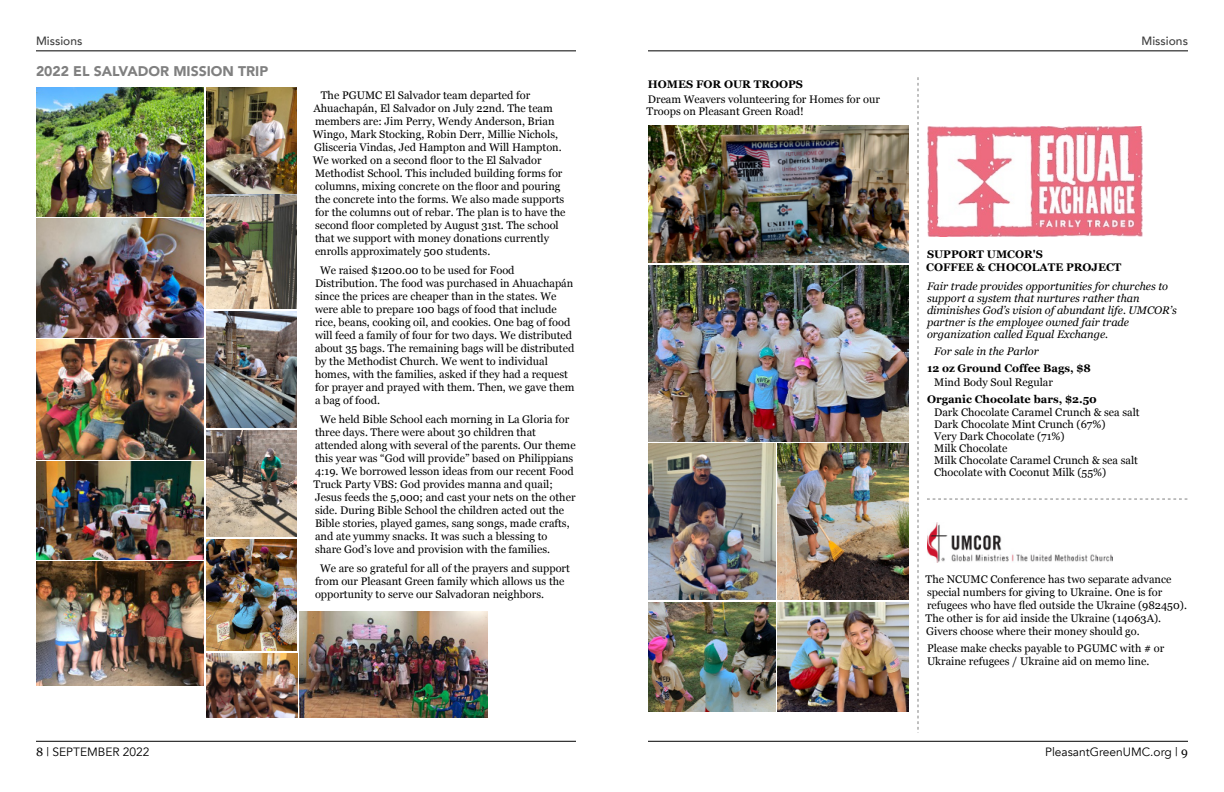
<style>
.page{position:relative;width:1224px;height:792px;background:#fff}
.page>*{position:absolute;margin:0;border:0;box-sizing:border-box;transform-origin:0 0}
.t1{font:900 14px "Avenir";color:#808080}
.t2{font:12px "Avenir";color:#000}
.t3{font:500 12px "Avenir";color:#404040}
.t4{font:11px/13px "Georgia";color:#000}
.t5{font:italic 11px/12px "Georgia";color:#000}
.t6{font:700 11px/13px "Georgia";color:#000}
.s1{font-family:"Georgia"}
</style>
<div class="page">
<hr style="left:36px;top:741px;width:540px;height:1px;background:#000">
<hr style="left:36px;top:51px;width:540px;height:1px;background:#000">
<hr style="left:648px;top:741px;width:540px;height:1px;background:#000">
<hr style="left:648px;top:51px;width:540px;height:1px;background:#000">
<img style="left:927px;top:127px;width:216px;height:109px">
<img style="left:927px;top:522px;width:186px;height:40px">
<svg style="left:918px;top:77px;width:1px;height:656px"></svg>
<svg style="left:927px;top:499px;width:261px;height:1px"></svg>
<img style="left:648px;top:126px;width:261px;height:137px">
<img style="left:36px;top:87px;width:168px;height:129px">
<img style="left:207px;top:311px;width:90px;height:117px">
<img style="left:207px;top:539px;width:90px;height:112px">
<img style="left:36px;top:218px;width:168px;height:119px">
<img style="left:206px;top:87px;width:91px;height:106px">
<img style="left:36px;top:562px;width:168px;height:123px">
<img style="left:36px;top:462px;width:168px;height:97px">
<img style="left:207px;top:430px;width:90px;height:107px">
<img style="left:207px;top:195px;width:90px;height:114px">
<img style="left:207px;top:654px;width:90px;height:63px">
<img style="left:36px;top:340px;width:168px;height:119px">
<img style="left:300px;top:611px;width:187px;height:106px">
<img style="left:778px;top:602px;width:131px;height:110px">
<img style="left:648px;top:444px;width:127px;height:156px">
<img style="left:778px;top:444px;width:131px;height:156px">
<img style="left:648px;top:265px;width:261px;height:177px">
<img style="left:648px;top:602px;width:127px;height:110px">
<p class="t3" style="left:36px;top:33px;width:48px">Missions</p>
<p class="t3" style="left:1142px;top:33px;width:48px">Missions</p>
<p class="t1" style="left:36px;top:62px;width:234px">2022 EL SALVADOR MISSION TRIP</p>
<p class="t4" style="left:313px;top:90px;width:254px;text-indent:8px">The PGUMC El Salvador team departed for Ahuachapán, El Salvador on July 22nd. The team members are: Jim Perry, Wendy Anderson, Brian Wingo, Mark Stocking, Robin Derr, Millie Nichols, Glisceria Vindas, Jed Hampton and Will Hampton.<br>We worked on a second floor to the El Salvador Methodist School. This included building forms for columns, mixing concrete on the floor and pouring the concrete into the forms. We also made supports for the columns out of rebar. The plan is to have the second floor completed by August 31st. The school that we support with money donations currently enrolls approximately 500 students.</p>
<p class="t4" style="left:315px;top:265px;width:261px;text-indent:5px">We raised $1200.00 to be used for Food Distribution. The food was purchased in Ahuachapán since the prices are cheaper than in the states. We were able to prepare 100 bags of food that include rice, beans, cooking oil, and cookies. One bag of food will feed a family of four for two days. We distributed about 35 bags. The remaining bags will be distributed by the Methodist Church. We went to individual homes, with the families, asked if they had a request for prayer and prayed with them. Then, we gave them a bag of food.</p>
<p class="t4" style="left:314px;top:414px;width:264px;text-indent:6px">We held Bible School each morning in La Gloria for three days. There were about 30 children that attended along with several of the parents. Our theme this year was “God will provide” based on Philippians 4:19. We borrowed lesson ideas from our recent Food Truck Party VBS: God provides manna and quail; Jesus feeds the 5,000; and cast your nets on the other side. During Bible School the children acted out the Bible stories, played games, sang songs, made crafts, and ate yummy snacks. It was such a blessing to<br>share God’s love and provision with the families.</p>
<p class="t4" style="left:315px;top:563px;width:256px;text-indent:5px">We are so grateful for all of the prayers and support from our Pleasant Green family which allows us the opportunity to serve our Salvadoran neighbors.</p>
<p class="t2" style="left:36px;top:744px;width:115px"><span class="s1">8</span> | SEPTEMBER 2022</p>
<p class="t6" style="left:648px;top:79px;width:157px">HOMES FOR OUR TROOPS</p>
<p class="t4" style="left:647px;top:94px;width:235px;line-height:12px">Dream Weavers volunteering for Homes for our<br>Troops on Pleasant Green Road!</p>
<p class="t6" style="left:926px;top:248px;width:197px">SUPPORT UMCOR'S<br>COFFEE &amp; CHOCOLATE PROJECT</p>
<p class="t5" style="left:927px;top:281px;width:251px">Fair trade provides opportunities for churches to support a system that nurtures rather than diminishes God’s vision of abundant life. UMCOR’s partner is the employee owned fair trade organization called Equal Exchange.</p>
<p class="t5" style="left:934px;top:346px;width:106px">For sale in the Parlor</p>
<p class="t6" style="left:927px;top:363px;width:165px">12 oz Ground Coffee Bags, $8</p>
<p class="t4" style="left:934px;top:377px;width:120px">Mind Body Soul Regular</p>
<p class="t6" style="left:927px;top:394px;width:171px">Organic Chocolate bars, $2.50</p>
<p class="t4" style="left:934px;top:407px;width:207px;line-height:12px">Dark Chocolate Caramel Crunch &amp; sea salt<br>Dark Chocolate Mint Crunch (67%)<br>Very Dark Chocolate (71%)<br>Milk Chocolate<br>Milk Chocolate Caramel Crunch &amp; sea salt<br>Chocolate with Coconut Milk (55%)</p>
<p class="t4" style="left:926px;top:574px;width:263px">The NCUMC Conference has two separate advance special numbers for giving to Ukraine. One is for refugees who have fled outside the Ukraine (982450).<br>The other is for aid inside the Ukraine (14063A).<br>Givers choose where their money should go.</p>
<p class="t4" style="left:927px;top:643px;width:239px">Please make checks payable to PGUMC with # or<br>Ukraine refugees / Ukraine aid on memo line.</p>
<p class="t2" style="left:1045px;top:744px;width:144px">PleasantGreenUMC.org | <span class="s1">9</span></p>
</div>
